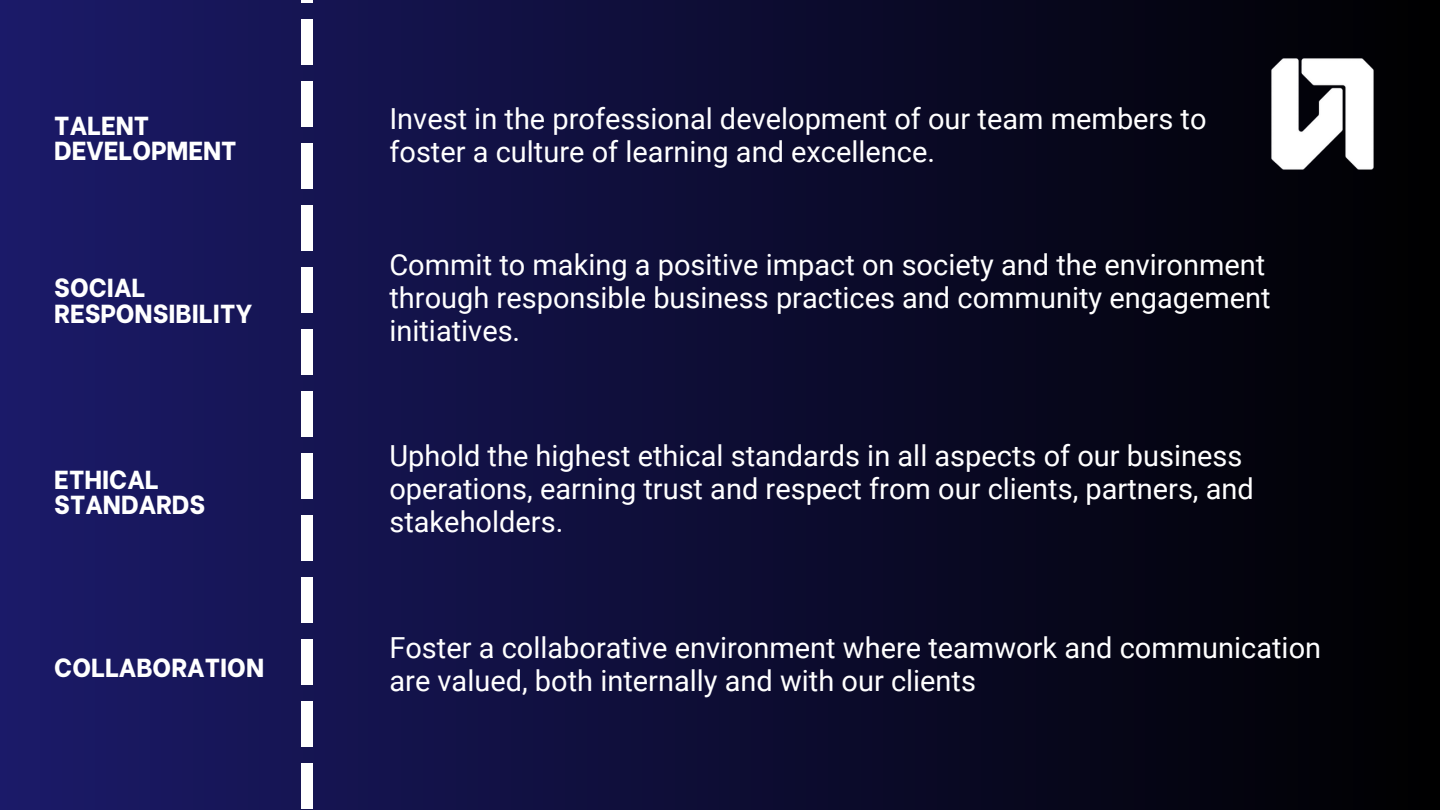
<style>
.page{position:relative;width:1440px;height:810px;background:#fff}
.page>*{position:absolute;margin:0;border:0;box-sizing:border-box;transform-origin:0 0}
.t1{font:163.5px "Canva Sans";color:#fff}
.t2{font:29px/33px "Roboto";color:#fff}
.t3{font:800 26px/25.5px "Be Vietnam";color:#fff}
</style>
<div class="page">
<div style="left:0;top:0;width:1440px;height:810px;background:linear-gradient(to right,#1b1a69,#000)"></div>
<img style="left:1257px;top:49px;width:131px;height:130px">
<h1 class="t1" style="left:189px;top:817px;width:807px;rotate:-90deg">-------------</h1>
<h1 class="t3" style="left:54px;top:110px;width:184px">TALENT<br>DEVELOPMENT</h1>
<p class="t2" style="left:389px;top:102px;width:819px">Invest in the professional development of our team members to foster a culture of learning and excellence.</p>
<p class="t2" style="left:389px;top:248px;width:883px">Commit to making a positive impact on society and the environment through responsible business practices and community engagement initiatives.</p>
<h1 class="t3" style="left:54px;top:272px;width:200px">SOCIAL<br>RESPONSIBILITY</h1>
<p class="t2" style="left:389px;top:440px;width:866px">Uphold the highest ethical standards in all aspects of our business operations, earning trust and respect from our clients, partners, and stakeholders.</p>
<h1 class="t3" style="left:54px;top:464px;width:153px">ETHICAL<br>STANDARDS</h1>
<p class="t2" style="left:389px;top:632px;width:933px">Foster a collaborative environment where teamwork and communication are valued, both internally and with our clients</p>
<p class="t3" style="left:54px;top:652px;width:211px">COLLABORATION</p>
</div>
